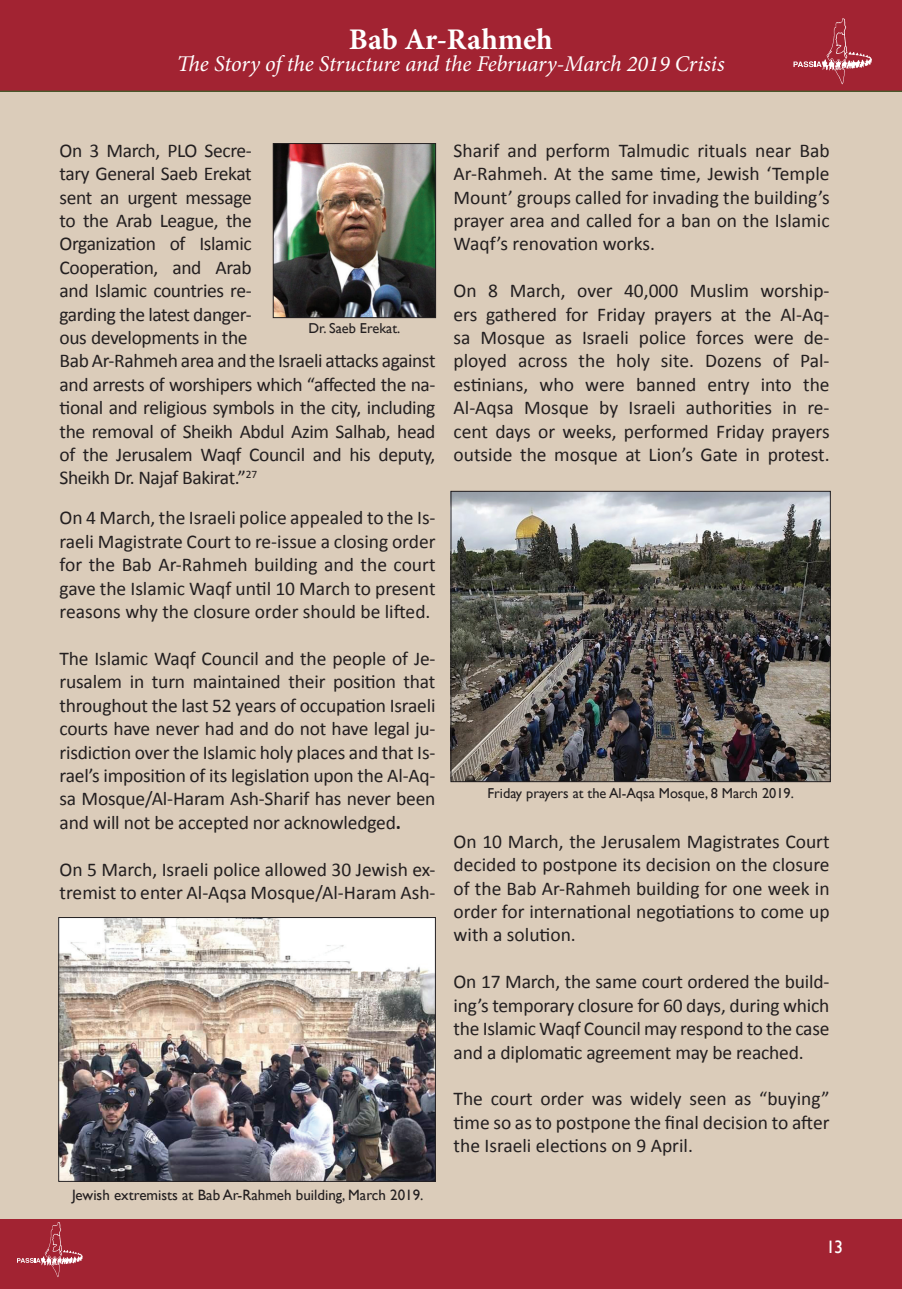
<style>
.page{position:relative;width:902px;height:1289px;background:#fff}
.page>*{position:absolute;margin:0;border:0;box-sizing:border-box;transform-origin:0 0}
.t1{font:700 30px "Minion Pro";color:#fff}
.t2{font:italic 22.5px "Minion Pro";letter-spacing:-.01em;color:#fff}
.t3{font:19.5px/23.4px "Calibri";letter-spacing:-.02em;color:#231f20;text-align:justify}
.t4{font:19.5px/23.4px "Calibri";color:#231f20}
.t5{font:18px "Gill Sans";color:#fff}
.t6{font:15px "Gill Sans";color:#231f20}
.t7{font:14.4px "Gill Sans";color:#231f20}
.s1{font-weight:700}
</style>
<div class="page">
<div style="left:0;top:1218px;width:901px;height:70px;background:#a22332"></div>
<div style="left:0;top:0;width:901px;height:92px;background:#a22332"></div>
<svg style="left:793px;top:18px;width:79px;height:66px;background:#ab3846"></svg>
<div style="left:0;top:92px;width:901px;height:1126px;background:#dbccba"></div>
<svg style="left:17px;top:1221px;width:66px;height:56px;background:#aa3845"></svg>
<img style="left:60px;top:919px;width:373px;height:260px">
<div style="left:58px;top:917px;width:377px;height:264px;border:1px solid #231f20"></div>
<img style="left:453px;top:493px;width:375px;height:286px">
<div style="left:451px;top:491px;width:379px;height:290px;border:1px solid #231f20"></div>
<img style="left:275px;top:145px;width:159px;height:171px">
<div style="left:273px;top:143px;width:163px;height:175px;border:1px solid #231f20"></div>
<h1 class="t1" style="left:349px;top:18px;width:205px">Bab Ar-Rahmeh</h1>
<p class="t2" style="left:177px;top:49px;width:549px">The Story of the Structure and the February-March 2019 Crisis</p>
<p class="t3" style="left:60px;top:138px;width:377px;text-align:left">On 3 March, PLO Secre-<br>tary General Saeb Erekat<br>sent an urgent message<br>to the Arab League, the<br>Organization of Islamic<br>Cooperation, and Arab<br>and Islamic countries re-<br>garding the latest danger-<br>ous developments in the<br>Bab Ar-Rahmeh area and the Israeli attacks against and arrests of worshipers which “affected the na&shy;tional and religious symbols in the city, including the removal of Sheikh Abdul Azim Salhab, head of the Jerusalem Waqf Council and his deputy,<br>Sheikh Dr. Najaf Bakirat.”<sup>27</sup></p>
<p class="t3" style="left:60px;top:505px;width:377px">On 4 March, the Israeli police appealed to the Is&shy;raeli Magistrate Court to re-issue a closing order for the Bab Ar-Rahmeh building and the court gave the Islamic Waqf until 10 March to present reasons why the closure order should be lifted.</p>
<p class="t3" style="left:60px;top:645px;width:377px">The Islamic Waqf Council and the people of Je&shy;rusalem in turn maintained their position that throughout the last 52 years of occupation Israeli courts have never had and do not have legal ju&shy;risdiction over the Islamic holy places and that Is&shy;rael’s imposition of its legislation upon the Al-Aq&shy;sa Mosque/Al-Haram Ash-Sharif has never been and will not be accepted nor acknowledged<span class="s1">.</span></p>
<p class="t4" style="left:60px;top:856px;width:377px">On 5 March, Israeli police allowed 30 Jewish ex&shy;tremist to enter Al-Aqsa Mosque/Al-Haram Ash-</p>
<p class="t7" style="left:308px;top:319px;width:93px">Dr. Saeb Erekat.</p>
<p class="t6" style="left:72px;top:1186px;width:353px">Jewish extremists at Bab Ar-Rahmeh building, March 2019.</p>
<p class="t3" style="left:453px;top:138px;width:377px">Sharif and perform Talmudic rituals near Bab Ar-Rahmeh. At the same time, Jewish ‘Temple Mount’ groups called for invading the building’s prayer area and called for a ban on the Islamic Waqf’s renovation works.</p>
<p class="t3" style="left:453px;top:278px;width:377px">On 8 March, over 40,000 Muslim worship&shy;ers gathered for Friday prayers at the Al-Aq&shy;sa Mosque as Israeli police forces were de&shy;ployed across the holy site. Dozens of Pal&shy;estinians, who were banned entry into the Al-Aqsa Mosque by Israeli authorities in re&shy;cent days or weeks, performed Friday prayers outside the mosque at Lion’s Gate in protest.</p>
<p class="t7" style="left:487px;top:784px;width:308px">Friday prayers at the Al-Aqsa Mosque, 8 March 2019.</p>
<p class="t3" style="left:453px;top:828px;width:377px">On 10 March, the Jerusalem Magistrates Court decided to postpone its decision on the closure of the Bab Ar-Rahmeh building for one week in order for international negotiations to come up with a solution.</p>
<p class="t3" style="left:453px;top:969px;width:377px">On 17 March, the same court ordered the build&shy;ing’s temporary closure for 60 days, during which the Islamic Waqf Council may respond to the case and a diplomatic agreement may be reached.</p>
<p class="t3" style="left:453px;top:1086px;width:377px">The court order was widely seen as “buying” time so as to postpone the final decision to after the Israeli elections on 9 April.</p>
<p class="t5" style="left:826px;top:1236px;width:18px">13</p>
</div>
